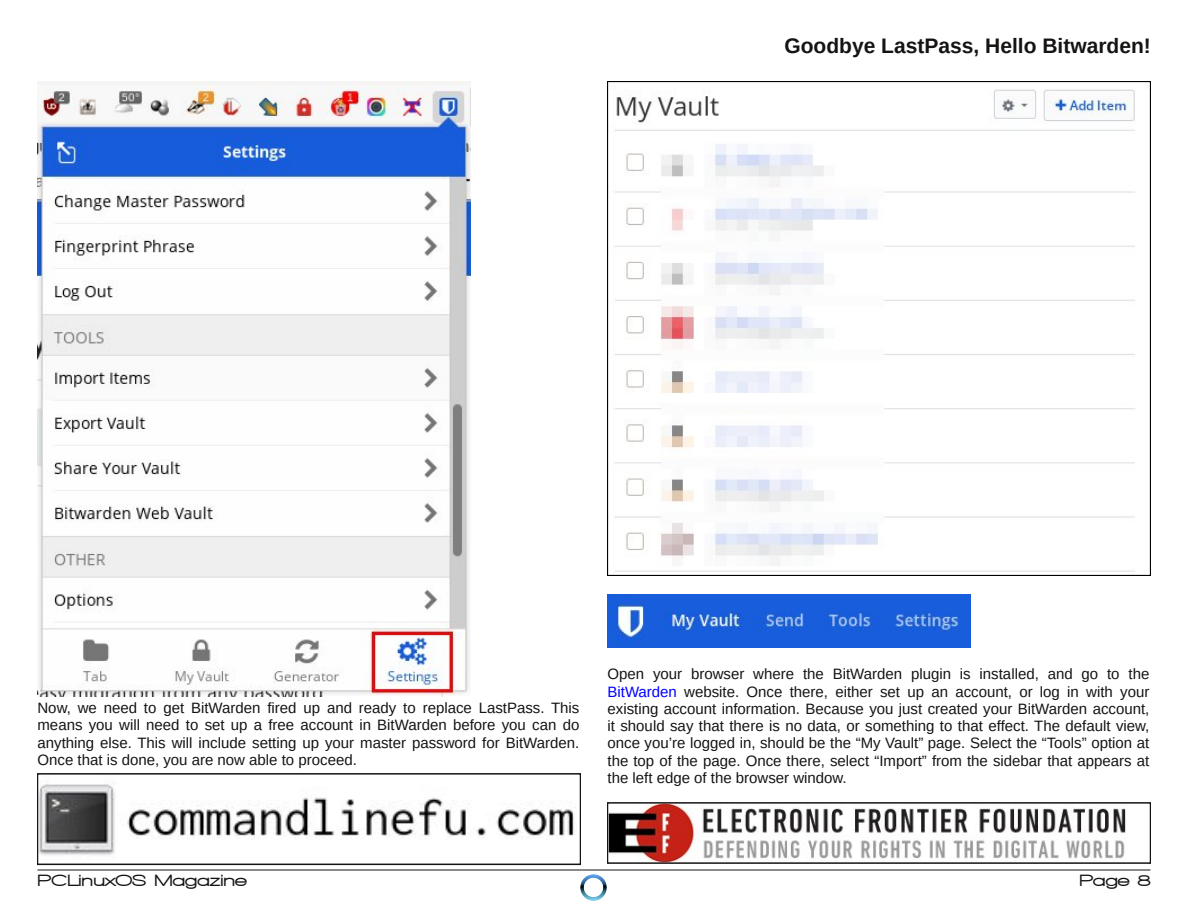
<style>
.page{position:relative;width:1188px;height:918px;background:#fff}
.page>*{position:absolute;margin:0;border:0;box-sizing:border-box;transform-origin:0 0}
.t1{font:700 21px "Liberation Sans";color:#161413}
.t2{font:900 16.5px "Walkway Expand";color:#161413}
.t3{font:15px/17.2px "Liberation Sans";color:#161413;text-align:justify}
.s1{color:#00f}
</style>
<div class="page">
<hr style="left:38px;top:870px;width:1112px;height:1px;background:#161413">
<img style="left:580px;top:874px;width:27px;height:27px">
<img style="left:38px;top:81px;width:433px;height:615px">
<img style="left:608px;top:81px;width:542px;height:494px">
<img style="left:608px;top:595px;width:363px;height:53px">
<img style="left:41px;top:784px;width:535px;height:71px">
<div style="left:38px;top:773px;width:542px;height:92px;border:2px solid #161413"></div>
<img style="left:611px;top:806px;width:515px;height:54px">
<h1 class="t1" style="left:784px;top:34px;width:368px">Goodbye LastPass, Hello Bitwarden!</h1>
<p class="t3" style="left:38px;top:699px;width:543px">Now, we need to get BitWarden fired up and ready to replace LastPass. This means you will need to set up a free account in BitWarden before you can do anything else. This will include setting up your master password for BitWarden.<br>Once that is done, you are now able to proceed.</p>
<p class="t3" style="left:608px;top:666px;width:543px">Open your browser where the BitWarden plugin is installed, and go to the <span class="s1">BitWarden</span> website. Once there, either set up an account, or log in with your existing account information. Because you just created your BitWarden account, it should say that there is no data, or something to that effect. The default view, once you’re logged in, should be the “My Vault” page. Select the “Tools” option at the top of the page. Once there, select “Import” from the sidebar that appears at the left edge of the browser window.</p>
<p class="t2" style="left:38px;top:871px;width:211px">PCLinuxOS Magazine</p>
<p class="t2" style="left:1079px;top:871px;width:73px">Page 8</p>
</div>
